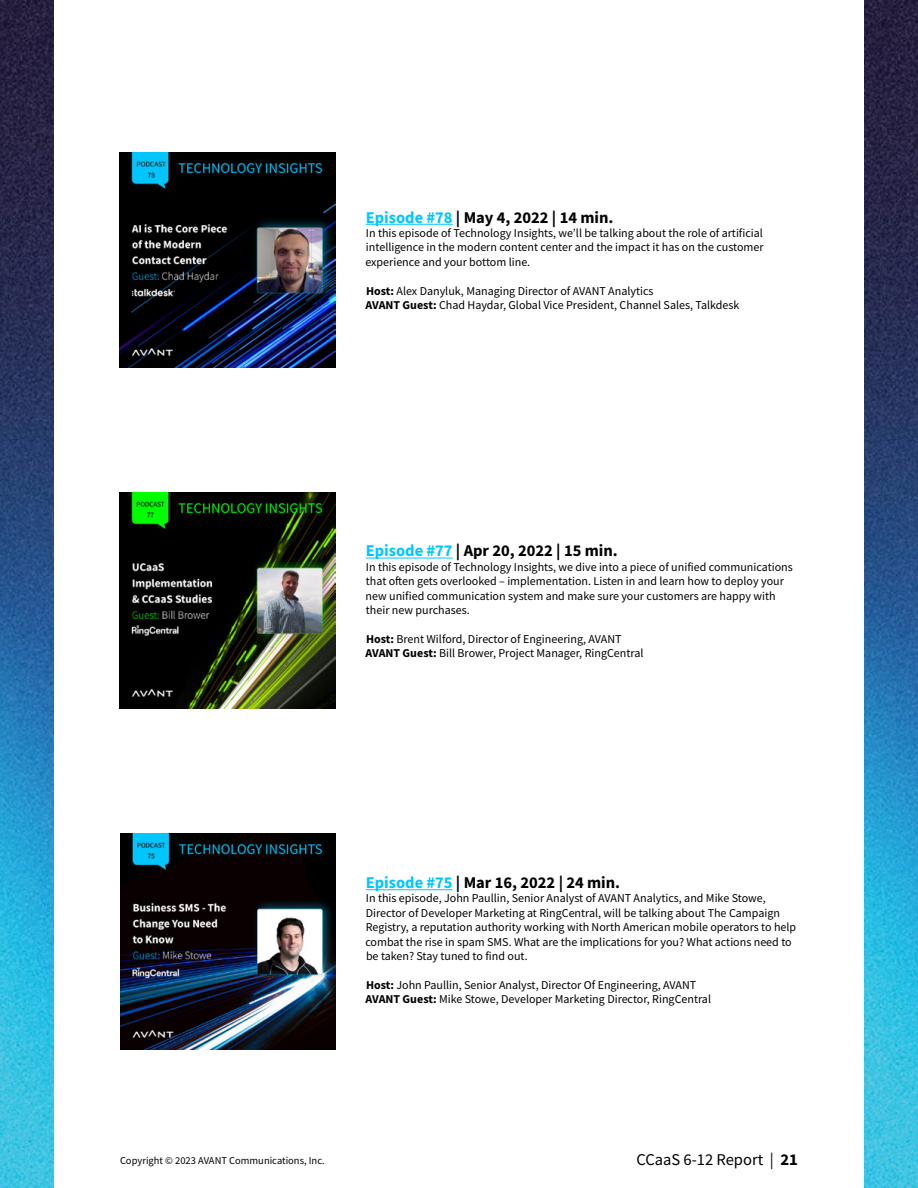
<style>
.page{position:relative;width:918px;height:1188px;background:#fff}
.page>*{position:absolute;margin:0;border:0;box-sizing:border-box;transform-origin:0 0}
.t1{font:700 16.5px "Source Sans Pro";color:#000}
.t2{font:16.5px "Source Sans Pro";color:#000}
.t3{font:12px/14.4px "Source Sans Pro";color:#000}
.t4{font:10.5px "Source Sans Pro";color:#000}
.s1{color:#00c6ff}
.s2{font-weight:700}
</style>
<div class="page">
<img style="left:864px;top:0;width:54px;height:1188px">
<img style="left:0;top:0;width:54px;height:1188px">
<img style="left:120px;top:152px;width:215px;height:215px">
<hr style="left:366px;top:224px;width:87px;height:1px;background:#00c6ff">
<img style="left:120px;top:493px;width:215px;height:215px">
<hr style="left:366px;top:558px;width:87px;height:1px;background:#00c6ff">
<img style="left:120px;top:834px;width:215px;height:215px">
<hr style="left:366px;top:889px;width:87px;height:1px;background:#00c6ff">
<h1 class="t1" style="left:366px;top:206px;width:249px"><span class="s1">Episode #78</span> | May 4, 2022 | 14 min.</h1>
<p class="t3" style="left:365px;top:226px;width:400px;text-align:justify">In this episode of Technology Insights, we’ll be talking about the role of artificial intelligence in the modern content center and the impact it has on the customer experience and your bottom line.</p>
<p class="t3" style="left:366px;top:283px;width:375px"><span class="s2">Host:</span> Alex Danyluk, Managing Director of AVANT Analytics<br><span class="s2">AVANT Guest:</span> Chad Haydar, Global Vice President, Channel Sales, Talkdesk</p>
<h1 class="t1" style="left:366px;top:540px;width:254px"><span class="s1">Episode #77</span> | Apr 20, 2022 | 15 min.</h1>
<p class="t3" style="left:366px;top:560px;width:429px">In this episode of Technology Insights, we dive into a piece of unified communications that often gets overlooked – implementation. Listen in and learn how to deploy your new unified communication system and make sure your customers are happy with their new purchases.</p>
<p class="t3" style="left:366px;top:632px;width:279px"><span class="s2">Host:</span> Brent Wilford, Director of Engineering, AVANT<br><span class="s2">AVANT Guest:</span> Bill Brower, Project Manager, RingCentral</p>
<h1 class="t1" style="left:366px;top:871px;width:256px"><span class="s1">Episode #75</span> | Mar 16, 2022 | 24 min.</h1>
<p class="t3" style="left:365px;top:891px;width:432px">In this episode, John Paullin, Senior Analyst of AVANT Analytics, and Mike Stowe, Director of Developer Marketing at RingCentral, will be talking about The Campaign Registry, a reputation authority working with North American mobile operators to help combat the rise in spam SMS. What are the implications for you? What actions need to be taken? Stay tuned to find out.</p>
<p class="t3" style="left:366px;top:978px;width:347px"><span class="s2">Host:</span> John Paullin, Senior Analyst, Director Of Engineering, AVANT<br><span class="s2">AVANT Guest:</span> Mike Stowe, Developer Marketing Director, RingCentral</p>
<p class="t4" style="left:120px;top:1154px;width:206px">Copyright © 2023 AVANT Communications, Inc.</p>
<h1 class="t2" style="left:636px;top:1149px;width:163px">CCaaS 6-12 Report | <span class="s2">21</span></h1>
</div>
